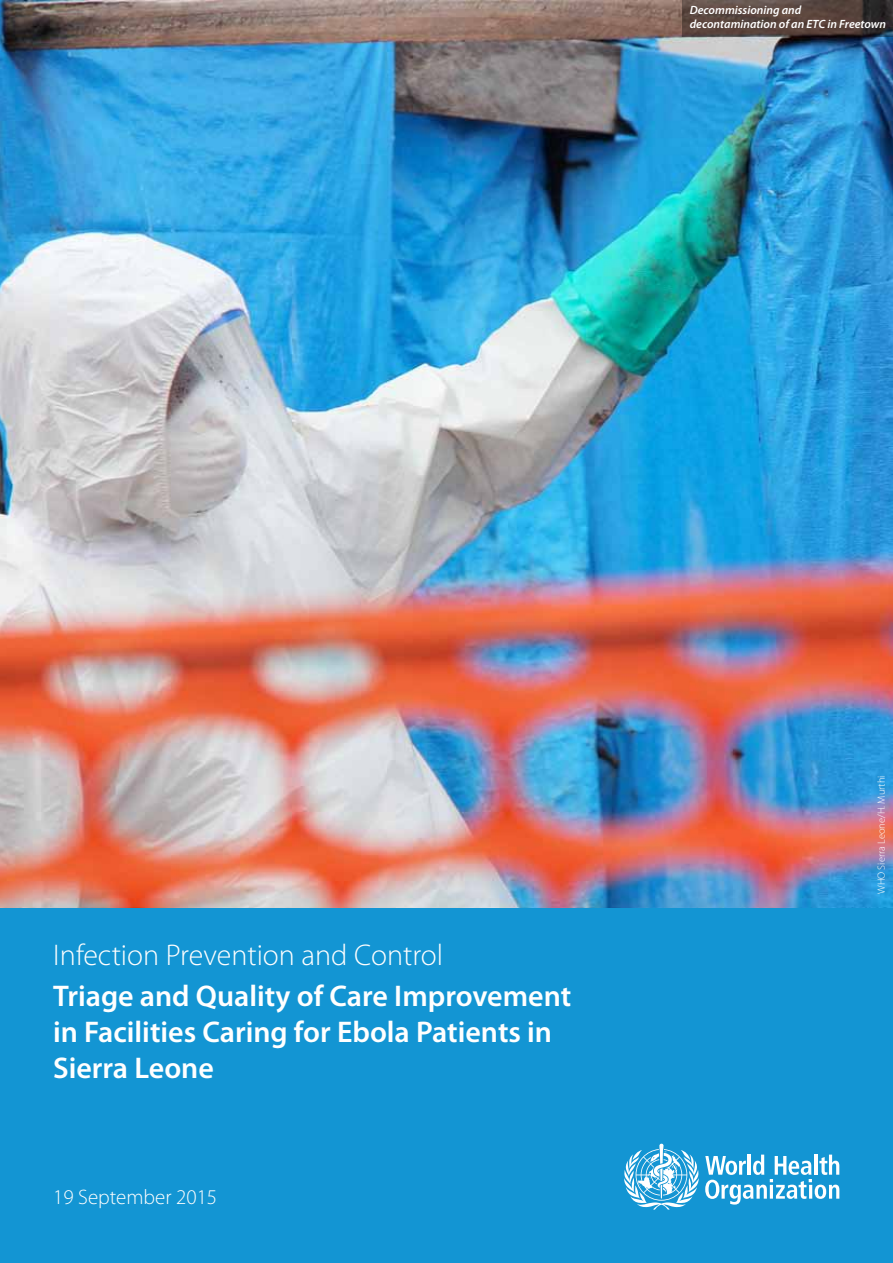
<style>
.page{position:relative;width:893px;height:1263px;background:#1395d3}
.page>*{position:absolute;margin:0;border:0;box-sizing:border-box;transform-origin:0 0}
.t1{font:600 30px/36px "Myriad Pro";color:#fff}
.t2{font:300 30px "Myriad Pro";color:#fff}
.t3{font:300 21px "Myriad Pro";color:#fff}
.t4{font:italic 600 12px/13.5px "Myriad Pro";color:#fff}
.t5{font:300 10.5px "Myriad Pro";color:#fff}
</style>
<div class="page">
<img style="left:0;top:0;width:893px;height:908px">
<svg style="left:624px;top:1144px;width:215px;height:66px"></svg>
<svg style="left:682px;top:0;width:211px;height:36px;background:#52413b"></svg>
<p class="t4" style="left:690px;top:3px;width:198px">Decommissioning and decontamination of an ETC in Freetown</p>
<p class="t2" style="left:53px;top:937px;width:392px">Infection Prevention and Control</p>
<p class="t1" style="left:53px;top:977px;width:520px">Triage and Quality of Care Improvement in Facilities Caring for Ebola Patients in<br>Sierra Leone</p>
<p class="t3" style="left:53px;top:1184px;width:166px">19 September 2015</p>
<p class="t5" style="left:875px;top:894px;width:120px;rotate:-90deg">WHO Sierra Leone/H. Murthi</p>
</div>
